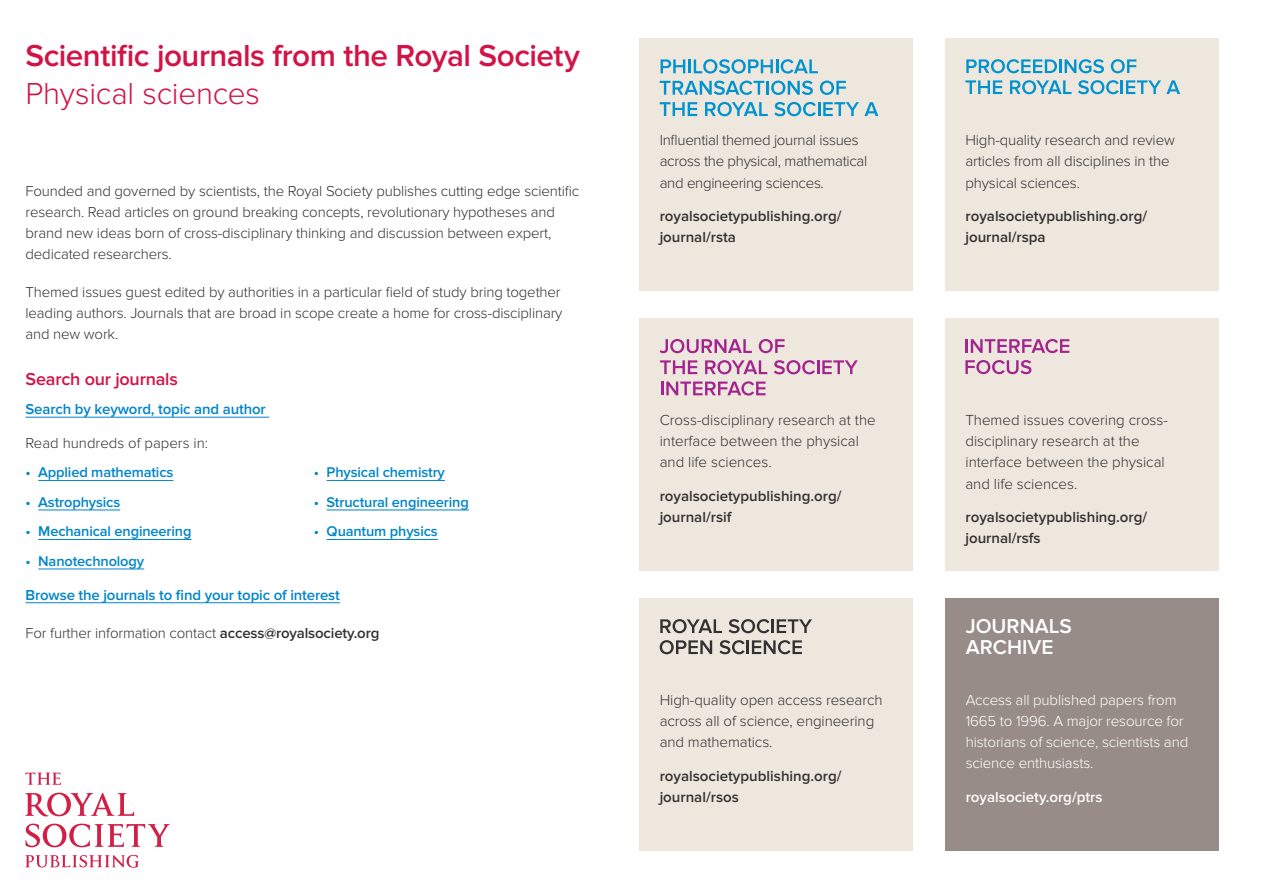
<style>
.page{position:relative;width:1263px;height:893px;background:#fff}
.page>*{position:absolute;margin:0;border:0;box-sizing:border-box;transform-origin:0 0}
.t1{font:600 31.5px "Proxima Nova";letter-spacing:-.015em;color:#d31245}
.t2{font:300 31.5px "Proxima Nova";letter-spacing:-.01em;color:#d31245}
.t3{font:600 20.85px/20.9px "Proxima Nova";color:#fff}
.t4{font:600 18px "Proxima Nova";letter-spacing:-.01em;color:#d31245}
.t5{font:300 15.15px/21.1px "Proxima Nova";letter-spacing:-.005em;color:#333132}
.t6{font:600 15.15px/21.1px "Proxima Nova";color:#333132}
.t7{font:300 15.15px/21.1px "Proxima Nova";letter-spacing:-.01em;color:#fff}
.t8{font:600 15.15px "Proxima Nova";color:#fff}
.t9{font:300 15px/21px "Proxima Nova";letter-spacing:-.01em;color:#333132}
.t10{font:600 15px "Proxima Nova";letter-spacing:-.01em;color:#0085ca}
.t11{font:600 14.7px "Proxima Nova";letter-spacing:-.01em;color:#0085ca}
.s1{font-weight:600}
</style>
<div class="page">
<div style="left:639px;top:318px;width:274px;height:252px;background:#ede7dd"></div>
<svg style="left:660px;top:339px;width:92px;height:14px"></svg>
<svg style="left:759px;top:339px;width:26px;height:14px"></svg>
<svg style="left:660px;top:360px;width:37px;height:14px"></svg>
<svg style="left:705px;top:360px;width:62px;height:14px"></svg>
<svg style="left:774px;top:360px;width:84px;height:14px"></svg>
<svg style="left:661px;top:381px;width:104px;height:15px"></svg>
<div style="left:945px;top:318px;width:273px;height:252px;background:#ede7dd"></div>
<hr style="left:965px;top:339px;width:3px;height:14px;background:#a3238f">
<svg style="left:971px;top:339px;width:98px;height:14px"></svg>
<svg style="left:965px;top:360px;width:66px;height:14px"></svg>
<div style="left:639px;top:598px;width:274px;height:252px;background:#ede7dd"></div>
<svg style="left:660px;top:619px;width:62px;height:14px"></svg>
<svg style="left:729px;top:619px;width:40px;height:14px"></svg>
<hr style="left:771px;top:619px;width:3px;height:14px;background:#333132">
<svg style="left:777px;top:619px;width:35px;height:14px"></svg>
<svg style="left:660px;top:640px;width:52px;height:14px"></svg>
<svg style="left:719px;top:640px;width:26px;height:14px"></svg>
<hr style="left:746px;top:640px;width:3px;height:14px;background:#333132">
<svg style="left:752px;top:640px;width:50px;height:14px"></svg>
<div style="left:945px;top:598px;width:273px;height:252px;background:#978c87"></div>
<hr style="left:26px;top:417px;width:243px;height:1px;background:#0085ca">
<hr style="left:38px;top:480px;width:135px;height:1px;background:#0085ca">
<hr style="left:38px;top:510px;width:82px;height:1px;background:#0085ca">
<hr style="left:38px;top:539px;width:154px;height:1px;background:#0085ca">
<hr style="left:38px;top:569px;width:106px;height:1px;background:#0085ca">
<hr style="left:327px;top:480px;width:118px;height:1px;background:#0085ca">
<hr style="left:327px;top:510px;width:142px;height:1px;background:#0085ca">
<hr style="left:327px;top:539px;width:111px;height:1px;background:#0085ca">
<hr style="left:26px;top:602px;width:314px;height:1px;background:#0085ca">
<div style="left:639px;top:38px;width:274px;height:253px;background:#ede7dd"></div>
<svg style="left:660px;top:59px;width:25px;height:14px"></svg>
<hr style="left:688px;top:59px;width:3px;height:14px;background:#0093d0">
<svg style="left:694px;top:59px;width:124px;height:15px"></svg>
<svg style="left:660px;top:81px;width:104px;height:14px"></svg>
<hr style="left:766px;top:81px;width:3px;height:14px;background:#0093d0">
<svg style="left:771px;top:81px;width:42px;height:14px"></svg>
<svg style="left:820px;top:81px;width:26px;height:14px"></svg>
<svg style="left:660px;top:102px;width:37px;height:14px"></svg>
<svg style="left:705px;top:102px;width:63px;height:14px"></svg>
<svg style="left:774px;top:102px;width:104px;height:14px"></svg>
<div style="left:945px;top:38px;width:273px;height:253px;background:#ede7dd"></div>
<svg style="left:966px;top:59px;width:91px;height:14px"></svg>
<hr style="left:1059px;top:59px;width:3px;height:14px;background:#0093d0">
<svg style="left:1065px;top:59px;width:39px;height:14px"></svg>
<svg style="left:1111px;top:59px;width:25px;height:14px"></svg>
<svg style="left:965px;top:80px;width:37px;height:14px"></svg>
<svg style="left:1010px;top:80px;width:61px;height:14px"></svg>
<svg style="left:1078px;top:80px;width:102px;height:14px"></svg>
<svg style="left:26px;top:824px;width:144px;height:23px"></svg>
<svg style="left:25px;top:793px;width:109px;height:24px"></svg>
<svg style="left:26px;top:773px;width:35px;height:12px"></svg>
<svg style="left:25px;top:855px;width:114px;height:13px"></svg>
<h1 class="t1" style="left:26px;top:38px;width:556px">Scientific journals from the Royal Society</h1>
<h1 class="t2" style="left:26px;top:75px;width:236px">Physical sciences</h1>
<p class="t9" style="left:26px;top:181px;width:555px">Founded and governed by scientists, the Royal Society publishes cutting edge scientific research. Read articles on ground breaking concepts, revolutionary hypotheses and brand new ideas born of cross-disciplinary thinking and discussion between expert, dedicated researchers.</p>
<p class="t9" style="left:26px;top:282px;width:538px">Themed issues guest edited by authorities in a particular field of study bring together leading authors. Journals that are broad in scope create a home for cross-disciplinary and new work.</p>
<p class="t4" style="left:26px;top:368px;width:154px">Search our journals</p>
<p class="t10" style="left:26px;top:401px;width:242px">Search by keyword, topic and author</p>
<p class="t9" style="left:26px;top:433px;width:184px">Read hundreds of papers in:</p>
<p class="t11" style="left:26px;top:464px;width:149px">• Applied mathematics</p>
<p class="t11" style="left:26px;top:494px;width:96px">• Astrophysics</p>
<p class="t11" style="left:26px;top:523px;width:168px">• Mechanical engineering</p>
<p class="t11" style="left:26px;top:553px;width:120px">• Nanotechnology</p>
<p class="t11" style="left:314px;top:464px;width:133px">• Physical chemistry</p>
<p class="t11" style="left:314px;top:494px;width:157px">• Structural engineering</p>
<p class="t11" style="left:314px;top:523px;width:125px">• Quantum physics</p>
<p class="t10" style="left:26px;top:586px;width:316px">Browse the journals to find your topic of interest</p>
<p class="t9" style="left:26px;top:622px;width:355px">For further information contact <span class="s1">access@royalsociety.org</span></p>
<p class="t5" style="left:660px;top:130px;width:209px">Influential themed journal issues across the physical, mathematical and engineering sciences.</p>
<p class="t6" style="left:660px;top:206px;width:183px">royalsocietypublishing.org/ journal/rsta</p>
<p class="t5" style="left:660px;top:410px;width:218px">Cross-disciplinary research at the interface between the physical and life sciences.</p>
<p class="t6" style="left:660px;top:486px;width:183px">royalsocietypublishing.org/ journal/rsif</p>
<p class="t5" style="left:660px;top:690px;width:224px">High-quality open access research across all of science, engineering and mathematics.</p>
<p class="t6" style="left:660px;top:766px;width:183px">royalsocietypublishing.org/ journal/rsos</p>
<p class="t5" style="left:965px;top:130px;width:211px">High-quality research and review articles from all disciplines in the physical sciences.</p>
<p class="t6" style="left:965px;top:206px;width:183px">royalsocietypublishing.org/ journal/rspa</p>
<p class="t5" style="left:965px;top:410px;width:204px">Themed issues covering cross&shy;disciplinary research at the interface between the physical and life sciences.</p>
<p class="t6" style="left:965px;top:507px;width:183px">royalsocietypublishing.org/ journal/rsfs</p>
<h2 class="t3" style="left:966px;top:616px;width:108px">JOURNALS<br>ARCHIVE</h2>
<p class="t7" style="left:966px;top:689px;width:224px">Access all published papers from<br>1665 to 1996. A major resource for historians of science, scientists and science enthusiasts.</p>
<p class="t8" style="left:966px;top:788px;width:138px">royalsociety.org/ptrs</p>
</div>
